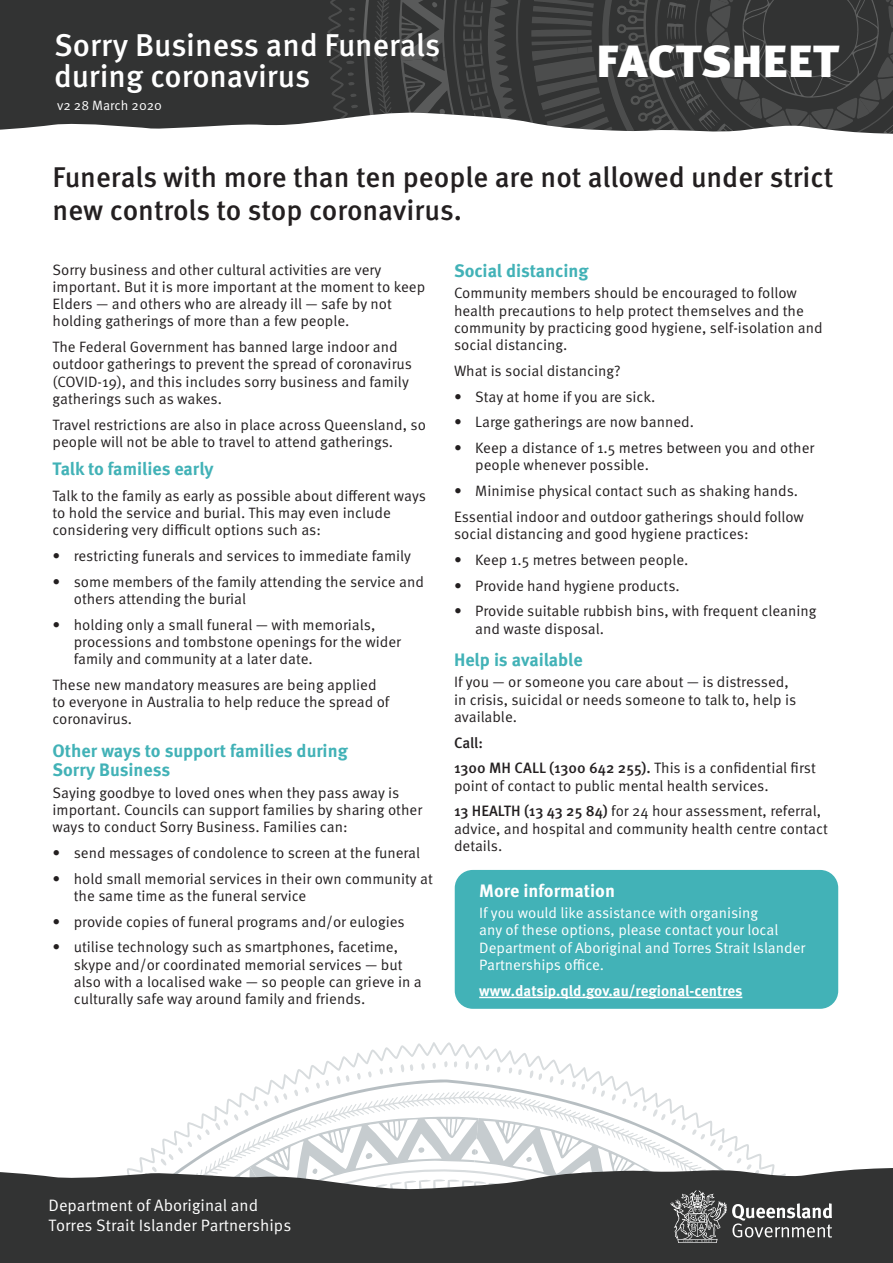
<style>
.page{position:relative;width:893px;height:1263px;background:#fff}
.page>*{position:absolute;margin:0;border:0;box-sizing:border-box;transform-origin:0 0}
.t1{font:900 45px "Meta OT";letter-spacing:-.005em;color:#fff;scale:1.1 1}
.t2{font:500 31.5px/31.5px "Meta OT";letter-spacing:-.005em;color:#fff}
.Pull_quote{font:500 28.5px/33px "Meta OT";letter-spacing:-.005em;color:#231f20}
.FAQ_Headings-02{font:700 18px/19.5px "Meta OT";color:#42b2b7}
.body_text{font:700 18px "Meta OT";letter-spacing:-.005em;color:#42b2b7}
.FAQ_Headings-02-2{font:700 18px "Meta OT";color:#fff}
.t3{font:16.5px/19.8px "Meta OT Norm";color:#fff}
.body_text-2{font:15px/17.2px "Meta OT Norm";color:#231f20}
.body_text-3{font:15px/17.2px "Meta OT Norm";color:#fff}
.body_text-4{font:700 15px "Meta OT";letter-spacing:-.005em;color:#fff}
.body_text-5{font:500 15px "Meta OT";color:#231f20}
.body_text-6{font:13.5px "Meta OT Norm";color:#fff}
.s1{font-family:"Meta OT";font-weight:500}
</style>
<div class="page">
<div style="left:0;top:1168px;width:893px;height:95px;background:#323333"></div>
<svg style="left:72px;top:1061px;width:770px;height:202px"></svg>
<div style="left:0;top:0;width:327px;height:130px;background:#323333"></div>
<svg style="left:327px;top:0;width:72px;height:121px;background:#3e3f3f"></svg>
<svg style="left:353px;top:116px;width:8px;height:5px"></svg>
<svg style="left:351px;top:105px;width:7px;height:3px"></svg>
<svg style="left:350px;top:94px;width:6px;height:3px"></svg>
<svg style="left:348px;top:82px;width:6px;height:3px"></svg>
<svg style="left:348px;top:72px;width:6px;height:4px"></svg>
<svg style="left:346px;top:61px;width:8px;height:3px"></svg>
<svg style="left:347px;top:52px;width:7px;height:3px"></svg>
<svg style="left:348px;top:40px;width:6px;height:3px"></svg>
<svg style="left:349px;top:29px;width:6px;height:3px"></svg>
<svg style="left:349px;top:17px;width:6px;height:4px"></svg>
<svg style="left:349px;top:8px;width:6px;height:3px"></svg>
<svg style="left:399px;top:0;width:494px;height:134px;background:#474848"></svg>
<div style="left:455px;top:870px;width:383px;height:139px;background:#42b2b7;border-radius:18px"></div>
<hr style="left:479px;top:997px;width:263px;height:1px;background:#fff">
<h2 class="t2" style="left:54px;top:30px;width:388px">Sorry Business and Funerals during coronavirus</h2>
<p class="body_text-6" style="left:57px;top:98px;width:106px">v2 28 March 2020</p>
<h1 class="t1" style="left:596px;top:35px;width:222px">FACTSHEET</h1>
<p class="Pull_quote" style="left:52px;top:161px;width:783px">Funerals with more than ten people are not allowed under strict new controls to stop coronavirus.</p>
<p class="body_text-2" style="left:52px;top:261px;width:374px">Sorry business and other cultural activities are very important. But it is more important at the moment to keep Elders — and others who are already ill — safe by not holding gatherings of more than a few people.</p>
<p class="body_text-2" style="left:52px;top:338px;width:361px">The Federal Government has banned large indoor and outdoor gatherings to prevent the spread of coronavirus (COVID-19), and this includes sorry business and family gatherings such as wakes.</p>
<p class="body_text-2" style="left:52px;top:416px;width:375px">Travel restrictions are also in place across Queensland, so people will not be able to travel to attend gatherings.</p>
<p class="body_text" style="left:52px;top:457px;width:163px">Talk to families early</p>
<p class="body_text-2" style="left:52px;top:487px;width:375px">Talk to the family as early as possible about different ways to hold the service and burial. This may even include considering very difficult options such as:</p>
<p class="body_text-2" style="left:52px;top:547px;width:360px">• restricting funerals and services to immediate family</p>
<p class="body_text-2" style="left:74px;top:573px;width:352px;text-indent:-21px">• some members of the family attending the service and others attending the burial</p>
<p class="body_text-2" style="left:74px;top:616px;width:329px;text-indent:-21px">• holding only a small funeral — with memorials, processions and tombstone openings for the wider family and community at a later date.</p>
<p class="body_text-2" style="left:52px;top:676px;width:338px">These new mandatory measures are being applied to everyone in Australia to help reduce the spread of coronavirus.</p>
<p class="FAQ_Headings-02" style="left:52px;top:741px;width:297px">Other ways to support families during<br>Sorry Business</p>
<p class="body_text-2" style="left:52px;top:784px;width:371px">Saying goodbye to loved ones when they pass away is important. Councils can support families by sharing other ways to conduct Sorry Business. Families can:</p>
<p class="body_text-2" style="left:52px;top:844px;width:369px">• send messages of condolence to screen at the funeral</p>
<p class="body_text-2" style="left:74px;top:870px;width:361px;text-indent:-21px">• hold small memorial services in their own community at the same time as the funeral service</p>
<p class="body_text-2" style="left:52px;top:913px;width:354px">• provide copies of funeral programs and/or eulogies</p>
<p class="body_text-2" style="left:74px;top:939px;width:350px;text-indent:-21px">• utilise technology such as smartphones, facetime, skype and/or coordinated memorial services — but also with a localised wake — so people can grieve in a culturally safe way around family and friends.</p>
<p class="FAQ_Headings-02" style="left:454px;top:261px;width:136px">Social distancing</p>
<p class="body_text-2" style="left:454px;top:285px;width:370px">Community members should be encouraged to follow health precautions to help protect themselves and the community by practicing good hygiene, self-isolation and social distancing.</p>
<p class="body_text-2" style="left:454px;top:362px;width:168px">What is social distancing?</p>
<p class="body_text-2" style="left:454px;top:388px;width:203px">• Stay at home if you are sick.</p>
<p class="body_text-2" style="left:454px;top:414px;width:242px">• Large gatherings are now banned.</p>
<p class="body_text-2" style="left:475px;top:439px;width:341px;text-indent:-21px">• Keep a distance of 1.5 metres between you and other people whenever possible.</p>
<p class="body_text-2" style="left:454px;top:482px;width:346px">• Minimise physical contact such as shaking hands.</p>
<p class="body_text-2" style="left:454px;top:508px;width:351px">Essential indoor and outdoor gatherings should follow social distancing and good hygiene practices:</p>
<p class="body_text-2" style="left:454px;top:551px;width:236px">• Keep 1.5 metres between people.</p>
<p class="body_text-2" style="left:454px;top:577px;width:227px">• Provide hand hygiene products.</p>
<p class="body_text-2" style="left:475px;top:603px;width:343px;text-indent:-21px">• Provide suitable rubbish bins, with frequent cleaning and waste disposal.</p>
<p class="FAQ_Headings-02" style="left:454px;top:650px;width:130px">Help is available</p>
<p class="body_text-2" style="left:454px;top:674px;width:344px">If you — or someone you care about — is distressed, in crisis, suicidal or needs someone to talk to, help is available.</p>
<p class="body_text-5" style="left:454px;top:733px;width:31px">Call:</p>
<p class="body_text-2" style="left:454px;top:760px;width:363px"><span class="s1">1300 MH CALL (1300 642 255).</span> This is a confidential first point of contact to public mental health services.</p>
<p class="body_text-2" style="left:454px;top:803px;width:375px"><span class="s1">13 HEALTH (13 43 25 84)</span> for 24 hour assessment, referral, advice, and hospital and community health centre contact details.</p>
<p class="FAQ_Headings-02-2" style="left:479px;top:879px;width:137px">More information</p>
<p class="body_text-3" style="left:479px;top:904px;width:328px">If you would like assistance with organising<br>any of these options, please contact your local Department of Aboriginal and Torres Strait Islander Partnerships office.</p>
<p class="body_text-4" style="left:479px;top:981px;width:265px">www.datsip.qld.gov.au/regional-centres</p>
<p class="t3" style="left:49px;top:1196px;width:244px">Department of Aboriginal and<br>Torres Strait Islander Partnerships</p>
</div>
